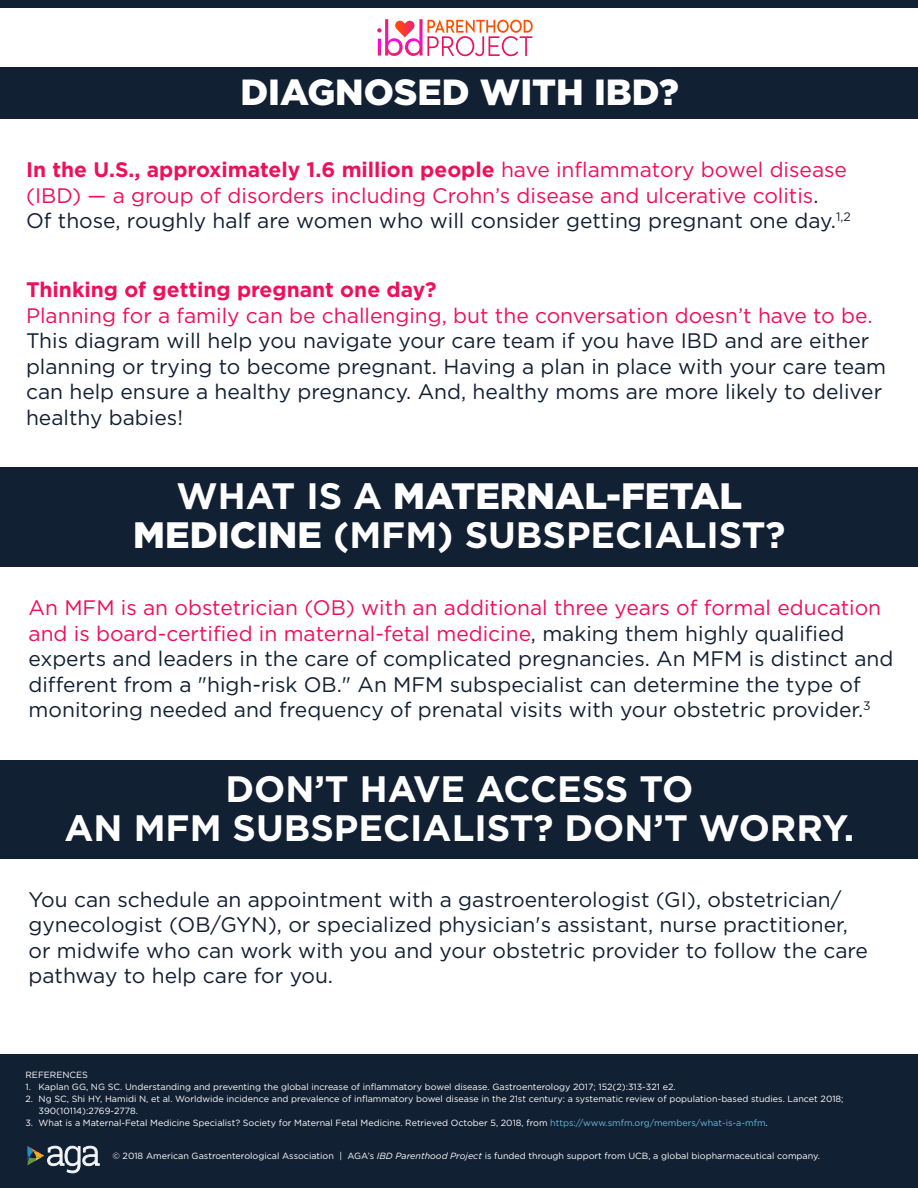
<style>
.page{position:relative;width:918px;height:1188px;background:#fff}
.page>*{position:absolute;margin:0;border:0;box-sizing:border-box;transform-origin:0 0}
.t1{font:700 36.75px/39px "Gotham";color:#fff;text-align:center}
.t2{font:900 36.3px "Gotham";color:#fff}
.t3{font:21px/25.5px "Gotham";color:#122033}
.t4{font:21px/25.5px "Gotham";color:#ef0f5a}
.t5{font:700 21px "Gotham";color:#ef0f5a}
.t6{font:9px/12px "Gotham";color:#fff}
.s1{font-weight:700}
.s2{color:#122033}
.s3{font-weight:900}
.s4{color:#ef0f5a}
.s5{color:#69badf}
.s6{font-style:italic}
</style>
<div class="page">
<div style="left:0;top:0;width:918px;height:7px;background:#122033"></div>
<div style="left:0;top:67px;width:918px;height:51px;background:#122033"></div>
<svg style="left:377px;top:19px;width:156px;height:37px"></svg>
<div style="left:0;top:1055px;width:918px;height:133px;background:#122033"></div>
<div style="left:0;top:467px;width:918px;height:100px;background:#122033"></div>
<div style="left:0;top:760px;width:918px;height:99px;background:#122033"></div>
<svg style="left:27px;top:1146px;width:73px;height:27px"></svg>
<h2 class="t2" style="left:240px;top:71px;width:440px">DIAGNOSED WITH IBD?</h2>
<p class="t4" style="left:26px;top:157px;width:826px"><span class="s1">In the U.S., approximately 1.6 million people</span> have inflammatory bowel disease (IBD) — a group of disorders including Crohn’s disease and ulcerative colitis<span class="s2">.<br>Of those, roughly half are women who will consider getting pregnant one day.</span><sup>1,2</sup></p>
<p class="t5" style="left:26px;top:276px;width:412px">Thinking of getting pregnant one day?</p>
<p class="t4" style="left:26px;top:303px;width:848px">Planning for a family can be challenging, but the conversation doesn’t have to be.</p>
<p class="t3" style="left:26px;top:328px;width:862px">This diagram will help you navigate your care team if you have IBD and are either planning or trying to become pregnant. Having a plan in place with your care team can help ensure a healthy pregnancy. And, healthy moms are more likely to deliver healthy babies!</p>
<h1 class="t1" style="left:133px;top:476px;width:654px">WHAT IS A <span class="s3">MATERNAL-FETAL<br>MEDICINE</span> (MFM) SUBSPECIALIST?</h1>
<p class="t3" style="left:29px;top:595px;width:866px"><span class="s4">An MFM is an obstetrician (OB) with an additional three years of formal education and is board-certified in maternal-fetal medicine</span>, making them highly qualified experts and leaders in the care of complicated pregnancies. An MFM is distinct and different from a "high-risk OB." An MFM subspecialist can determine the type of monitoring needed and frequency of prenatal visits with your obstetric provider.<sup>3</sup></p>
<h1 class="t1" style="left:65px;top:769px;width:791px">DON’T HAVE ACCESS TO<br>AN MFM SUBSPECIALIST? DON’T WORRY.</h1>
<p class="t3" style="left:29px;top:887px;width:841px">You can schedule an appointment with a gastroenterologist (GI), obstetrician/ gynecologist (OB/GYN), or specialized physician's assistant, nurse practitioner, or midwife who can work with you and your obstetric provider to follow the care pathway to help care for you.</p>
<p class="t6" style="left:25px;top:1068px;width:64px">REFERENCES</p>
<p class="t6" style="left:25px;top:1080px;width:652px">1. Kaplan GG, NG SC. Understanding and preventing the global increase of inflammatory bowel disease. Gastroenterology 2017; 152(2):313-321 e2.</p>
<p class="t6" style="left:39px;top:1092px;width:807px;text-indent:-13px">2. Ng SC, Shi HY, Hamidi N, et al. Worldwide incidence and prevalence of inflammatory bowel disease in the 21st century: a systematic review of population-based studies. Lancet 2018;<br>390(10114):2769-2778.</p>
<p class="t6" style="left:25px;top:1116px;width:744px">3. What is a Maternal-Fetal Medicine Specialist? Society for Maternal Fetal Medicine. Retrieved October 5, 2018, from <span class="s5">https://www.smfm.org/members/what-is-a-mfm</span>.</p>
<p class="t6" style="left:112px;top:1150px;width:709px">© 2018 American Gastroenterological Association | AGA’s <span class="s6">IBD Parenthood Project</span> is funded through support from UCB, a global biopharmaceutical company.</p>
</div>
